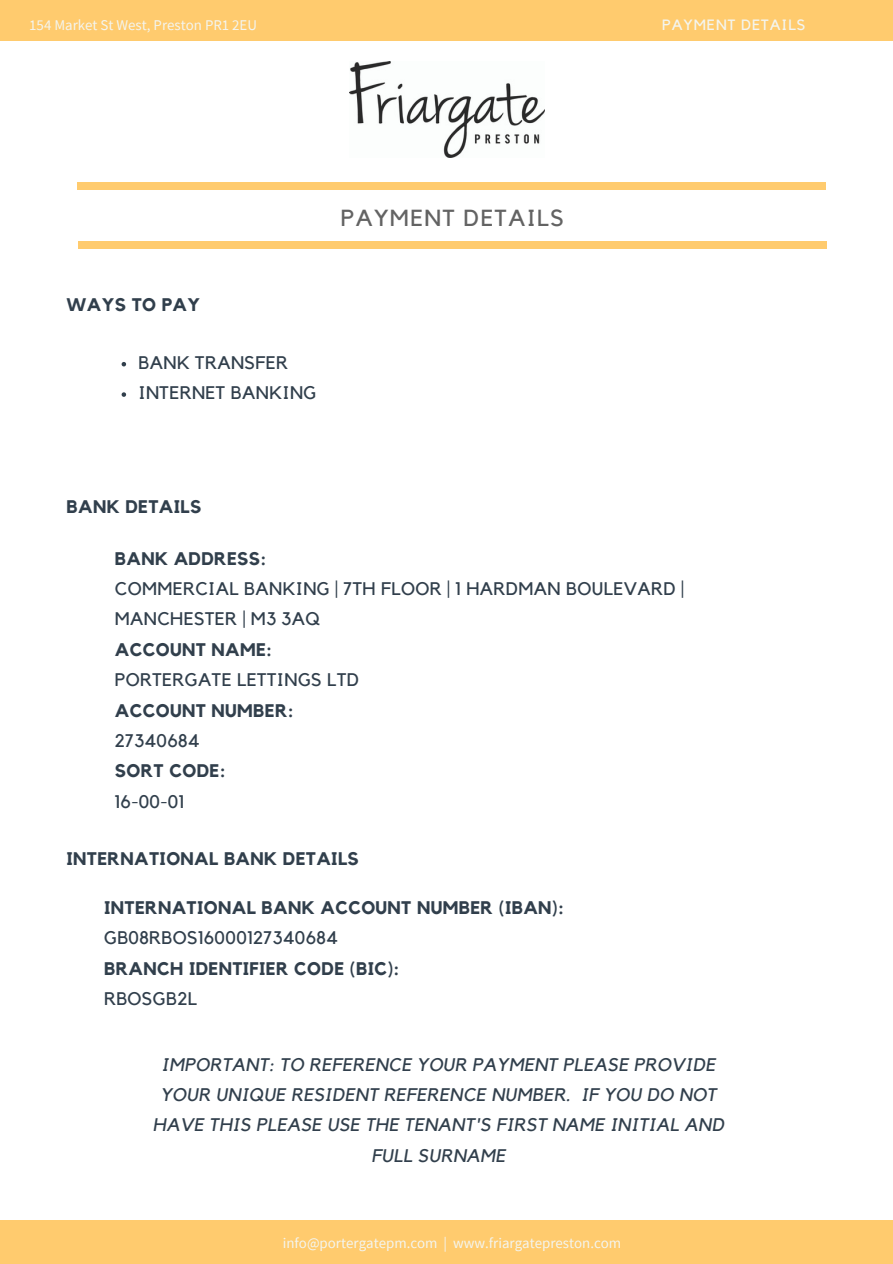
<style>
.page{position:relative;width:893px;height:1264px;background:#fff}
.page>*{position:absolute;margin:0;border:0;box-sizing:border-box;transform-origin:0 0}
.t1{font:23.1px "Kollektif";letter-spacing:.06em;color:#636363}
.t2{font:18.15px/30.3px "Kollektif";letter-spacing:.02em;color:#313f4c}
.t3{font:700 18.15px "Kollektif";letter-spacing:.02em;color:#313f4c}
.t4{font:italic 18.15px/30.3px "Kollektif";letter-spacing:.02em;color:#313f4c;text-align:center}
.t5{font:14.85px "Source Sans Pro";color:#f4f5ef}
.t6{font:14.85px "Kollektif";letter-spacing:.06em;color:#f4f5ef}
</style>
<div class="page">
<div style="left:0;top:0;width:892px;height:40px;background:#ffcb6e"></div>
<div style="left:77px;top:182px;width:748px;height:7px;background:#ffcb6e"></div>
<div style="left:79px;top:242px;width:748px;height:6px;background:#ffcb6e"></div>
<div style="left:0;top:1220px;width:892px;height:43px;background:#ffcb6e"></div>
<svg style="left:122px;top:362px;width:4px;height:4px"></svg>
<svg style="left:122px;top:392px;width:4px;height:5px"></svg>
<img style="left:349px;top:61px;width:196px;height:97px">
<p class="t5" style="left:29px;top:15px;width:229px">154 Market St West, Preston PR1 2EU</p>
<p class="t1" style="left:341px;top:207px;width:224px">PAYMENT DETAILS</p>
<p class="t3" style="left:66px;top:296px;width:135px">WAYS TO PAY</p>
<p class="t2" style="left:138px;top:348px;width:151px">BANK TRANSFER</p>
<p class="t2" style="left:138px;top:378px;width:179px">INTERNET BANKING</p>
<p class="t3" style="left:66px;top:498px;width:136px">BANK DETAILS</p>
<p class="t6" style="left:662px;top:18px;width:145px">PAYMENT DETAILS</p>
<p class="t3" style="left:115px;top:550px;width:153px">BANK ADDRESS:</p>
<p class="t2" style="left:115px;top:574px;width:570px">COMMERCIAL BANKING | 7TH FLOOR | 1 HARDMAN BOULEVARD |<br>MANCHESTER | M3 3AQ</p>
<p class="t3" style="left:115px;top:641px;width:159px">ACCOUNT NAME:</p>
<p class="t2" style="left:115px;top:665px;width:246px">PORTERGATE LETTINGS LTD</p>
<p class="t3" style="left:115px;top:701px;width:180px">ACCOUNT NUMBER:</p>
<p class="t2" style="left:115px;top:726px;width:86px">27340684</p>
<p class="t3" style="left:115px;top:762px;width:112px">SORT CODE:</p>
<p class="t2" style="left:115px;top:787px;width:71px">16-00-01</p>
<p class="t3" style="left:66px;top:850px;width:293px">INTERNATIONAL BANK DETAILS</p>
<p class="t3" style="left:104px;top:899px;width:461px">INTERNATIONAL BANK ACCOUNT NUMBER (IBAN):</p>
<p class="t2" style="left:104px;top:923px;width:235px">GB08RBOS16000127340684</p>
<p class="t3" style="left:104px;top:960px;width:297px">BRANCH IDENTIFIER CODE (BIC):</p>
<p class="t2" style="left:104px;top:984px;width:95px">RBOSGB2L</p>
<p class="t4" style="left:153px;top:1049px;width:572px">IMPORTANT: TO REFERENCE YOUR PAYMENT PLEASE PROVIDE YOUR UNIQUE RESIDENT REFERENCE NUMBER. IF YOU DO NOT HAVE THIS PLEASE USE THE TENANT'S FIRST NAME INITIAL AND FULL SURNAME</p>
<p class="t5" style="left:283px;top:1233px;width:340px">info@portergatepm.com | www.friargatepreston.com</p>
</div>
